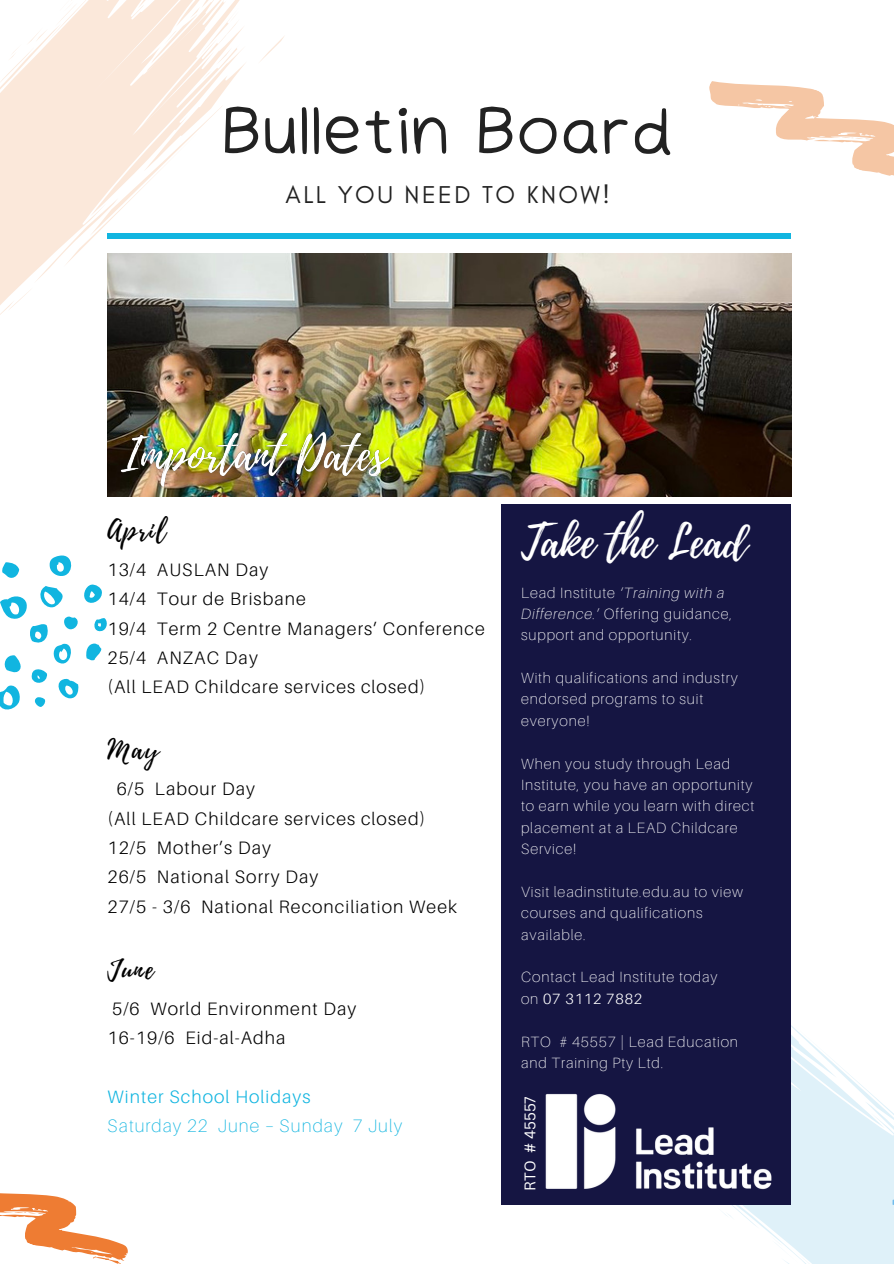
<style>
.page{position:relative;width:894px;height:1264px;background:#fff}
.page>*{position:absolute;margin:0;border:0;box-sizing:border-box;transform-origin:0 0}
.t1{font:63px "Irene Florentina";letter-spacing:-.075em;color:#222}
.t2{font:45px "Playlist Script";color:#fff}
.t3{font:27px "Playlist Script";letter-spacing:.06em;color:#000}
.t4{font:24.75px "Glacial Indifference";letter-spacing:.1em;color:#222}
.t5{font:300 18px/29.2px "Aileron";letter-spacing:.06em;color:#000}
.t6{font:100 18px "Aileron";letter-spacing:.06em;color:#11b5e0}
.t7{font:300 18px "Aileron";letter-spacing:.06em;color:#11b5e0}
.t8{font:15px "Canva Sans";color:#fff}
.t9{font:100 14.85px/21.3px "Aileron";letter-spacing:.06em;color:#fff}
.s1{font-style:italic}
.s2{font-weight:300}
</style>
<div class="page">
<svg style="left:0;top:0;width:284px;height:328px"></svg>
<svg style="left:709px;top:81px;width:184px;height:95px"></svg>
<svg style="left:0;top:1193px;width:128px;height:70px"></svg>
<div style="left:108px;top:233px;width:682px;height:6px;background:#11b5e0"></div>
<svg style="left:569px;top:943px;width:324px;height:320px"></svg>
<img style="left:108px;top:253px;width:682px;height:243px">
<svg style="left:49px;top:555px;width:23px;height:21px"></svg>
<svg style="left:2px;top:562px;width:17px;height:16px"></svg>
<svg style="left:0;top:584px;width:107px;height:125px"></svg>
<img style="left:108px;top:422px;width:292px;height:75px">
<div style="left:501px;top:504px;width:289px;height:700px;background:#151542"></div>
<img style="left:545px;top:1093px;width:227px;height:97px">
<h1 class="t1" style="left:219px;top:92px;width:458px">Bulletin Board</h1>
<h3 class="t4" style="left:285px;top:179px;width:326px">ALL YOU NEED TO KNOW!</h3>
<h3 class="t3" style="left:108px;top:511px;width:59px">April</h3>
<p class="t5" style="left:108px;top:554px;width:378px">13/4 AUSLAN Day<br>14/4 Tour de Brisbane<br>19/4 Term 2 Centre Managers’ Conference<br>25/4 ANZAC Day<br>(All LEAD Childcare services closed)</p>
<h3 class="t3" style="left:108px;top:730px;width:53px">May</h3>
<p class="t5" style="left:108px;top:774px;width:351px;text-indent:9px">6/5 Labour Day<br>(All LEAD Childcare services closed)<br>12/5 Mother’s Day<br>26/5 National Sorry Day<br>27/5 - 3/6 National Reconciliation Week</p>
<h3 class="t3" style="left:108px;top:950px;width:47px">June</h3>
<p class="t5" style="left:108px;top:993px;width:250px">5/6 World Environment Day<br>16-19/6 Eid-al-Adha</p>
<p class="t7" style="left:108px;top:1085px;width:204px">Winter School Holidays</p>
<p class="t6" style="left:108px;top:1114px;width:296px">Saturday 22 June – Sunday 7 July</p>
<h2 class="t2" style="left:521px;top:510px;width:227px">Take the Lead</h2>
<p class="t9" style="left:521px;top:581px;width:212px">Lead Institute <span class="s1">‘Training with a<br>Difference.’</span> Offering guidance, support and opportunity.</p>
<p class="t9" style="left:521px;top:667px;width:218px">With qualifications and industry endorsed programs to suit everyone!</p>
<p class="t9" style="left:521px;top:752px;width:234px">When you study through Lead<br>Institute, you have an opportunity to earn while you learn with direct placement at a LEAD Childcare<br>Service!</p>
<p class="t9" style="left:521px;top:880px;width:223px">Visit leadinstitute.edu.au to view courses and qualifications available.</p>
<p class="t9" style="left:521px;top:966px;width:198px">Contact Lead Institute today on <span class="s2">07 3112 7882</span></p>
<p class="t9" style="left:521px;top:1030px;width:218px">RTO # 45557 | Lead Education and Training Pty Ltd.</p>
<p class="t8" style="left:519px;top:1190px;width:96px;rotate:-90deg">RTO # 45557</p>
</div>
